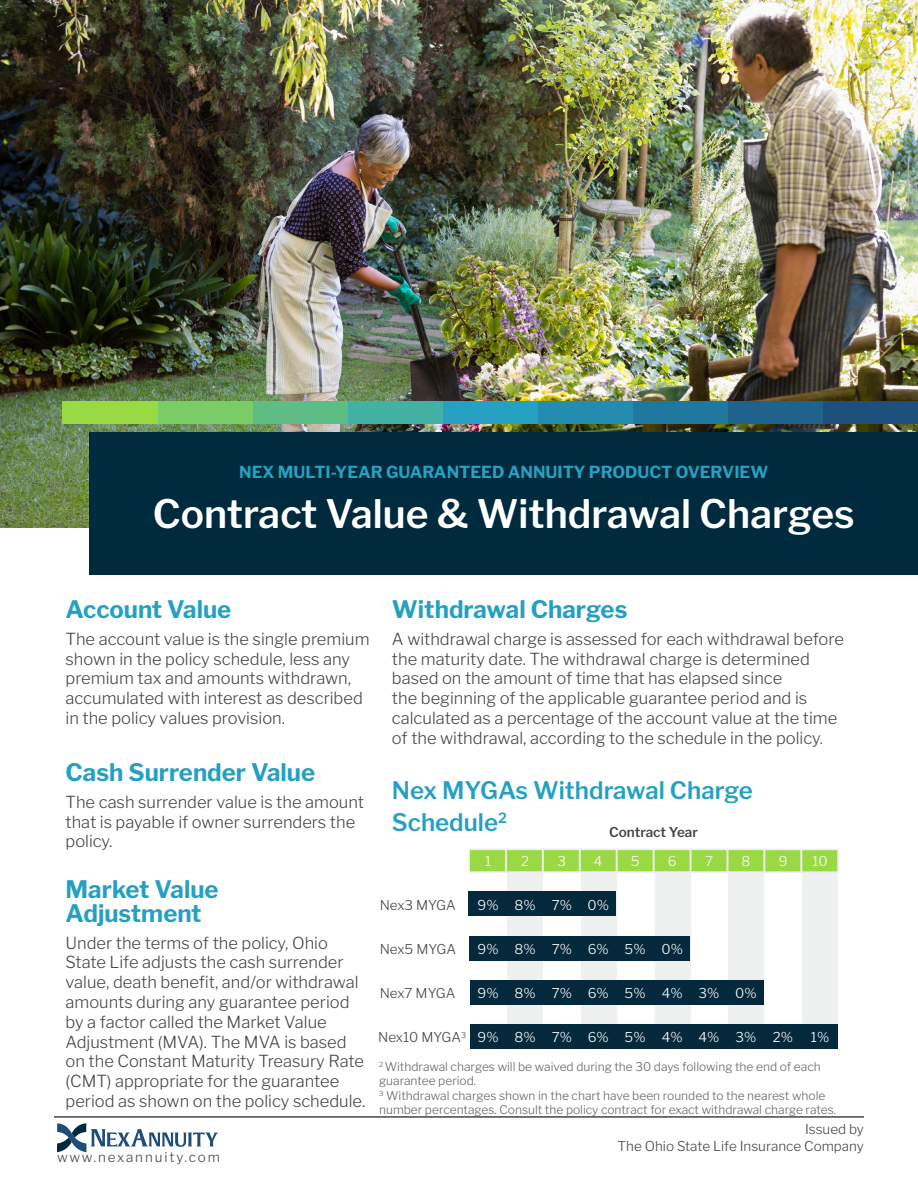
<style>
.page{position:relative;width:918px;height:1188px;background:#fff}
.page>*{position:absolute;margin:0;border:0;box-sizing:border-box;transform-origin:0 0}
.t1{font:600 39px "Libre Franklin";color:#fff}
.t2{font:700 24px/24px "Libre Franklin";color:#25a0c3}
.t3{font:600 24px/32.4px "Libre Franklin";color:#25a0c3}
.t4{font:300 16.5px/19.8px "Libre Franklin";color:#454646}
.t5{font:700 16.5px "Libre Franklin";color:#26a1c2}
.t6{font:300 13.5px/16.2px "Libre Franklin";color:#454646;text-align:right}
.t7{font:300 13.5px "Libre Franklin";color:#fff}
.t8{font:300 13.5px "Libre Franklin";letter-spacing:.14em;color:#454646}
.t9{font:600 13.5px "Libre Franklin";color:#454646}
.t10{font:300 12px/14.4px "Libre Franklin";color:#666}
</style>
<div class="page">
<hr style="left:54px;top:1116px;width:810px;height:2px;background:#454646">
<svg style="left:57px;top:1123px;width:161px;height:29px"></svg>
<img style="left:0;top:0;width:918px;height:527px">
<div style="left:89px;top:432px;width:829px;height:142px;background:#002a3d"></div>
<div style="left:802px;top:850px;width:36px;height:198px;background:#eff0f0"></div>
<div style="left:728px;top:850px;width:36px;height:198px;background:#eff0f0"></div>
<div style="left:655px;top:850px;width:35px;height:198px;background:#eff0f0"></div>
<div style="left:581px;top:850px;width:36px;height:198px;background:#eff0f0"></div>
<div style="left:507px;top:850px;width:36px;height:198px;background:#eff0f0"></div>
<div style="left:468px;top:849px;width:38px;height:24px;background:#99da44;border:2px solid #eee"></div>
<div style="left:505px;top:849px;width:38px;height:24px;background:#99da44;border:2px solid #eee"></div>
<div style="left:542px;top:849px;width:38px;height:24px;background:#99da44;border:2px solid #eee"></div>
<div style="left:579px;top:849px;width:38px;height:24px;background:#99da44;border:2px solid #eee"></div>
<div style="left:616px;top:849px;width:38px;height:24px;background:#99da44;border:2px solid #eee"></div>
<div style="left:653px;top:849px;width:38px;height:24px;background:#99da44;border:2px solid #eee"></div>
<div style="left:690px;top:849px;width:38px;height:24px;background:#99da44;border:2px solid #eee"></div>
<div style="left:727px;top:849px;width:38px;height:24px;background:#99da44;border:2px solid #eee"></div>
<div style="left:764px;top:849px;width:38px;height:24px;background:#99da44;border:2px solid #eee"></div>
<div style="left:801px;top:849px;width:38px;height:24px;background:#99da44;border:2px solid #eee"></div>
<div style="left:468px;top:892px;width:148px;height:24px;background:#05293c"></div>
<div style="left:470px;top:936px;width:220px;height:24px;background:#05293c"></div>
<div style="left:470px;top:980px;width:294px;height:24px;background:#05293c"></div>
<div style="left:470px;top:1024px;width:368px;height:24px;background:#05293c"></div>
<div style="left:823px;top:401px;width:95px;height:22px;background:#1c4f7a"></div>
<div style="left:728px;top:401px;width:95px;height:22px;background:#1f638c"></div>
<div style="left:633px;top:401px;width:95px;height:22px;background:#21789e"></div>
<div style="left:538px;top:401px;width:95px;height:22px;background:#248cb0"></div>
<div style="left:443px;top:401px;width:95px;height:22px;background:#26a1c2"></div>
<div style="left:348px;top:401px;width:95px;height:22px;background:#42b0a3"></div>
<div style="left:253px;top:401px;width:95px;height:22px;background:#5ebd85"></div>
<div style="left:158px;top:401px;width:95px;height:22px;background:#7acc66"></div>
<div style="left:63px;top:401px;width:95px;height:22px;background:#99da44"></div>
<p class="t5" style="left:239px;top:459px;width:531px">NEX MULTI-YEAR GUARANTEED ANNUITY PRODUCT OVERVIEW</p>
<h1 class="t1" style="left:153px;top:483px;width:703px">Contract Value &amp; Withdrawal Charges</h1>
<h2 class="t2" style="left:66px;top:595px;width:167px">Account Value</h2>
<p class="t4" style="left:66px;top:627px;width:306px">The account value is the single premium shown in the policy schedule, less any premium tax and amounts withdrawn, accumulated with interest as described in the policy values provision.</p>
<h2 class="t2" style="left:66px;top:758px;width:251px">Cash Surrender Value</h2>
<p class="t4" style="left:66px;top:790px;width:300px">The cash surrender value is the amount that is payable if owner surrenders the policy.</p>
<h2 class="t2" style="left:66px;top:875px;width:155px">Market Value<br>Adjustment</h2>
<p class="t4" style="left:66px;top:931px;width:301px">Under the terms of the policy, Ohio State Life adjusts the cash surrender value, death benefit, and/or withdrawal amounts during any guarantee period by a factor called the Market Value Adjustment (MVA). The MVA is based on the Constant Maturity Treasury Rate (CMT) appropriate for the guarantee period as shown on the policy schedule.</p>
<p class="t8" style="left:57px;top:1146px;width:164px">www.nexannuity.com</p>
<h2 class="t2" style="left:392px;top:595px;width:237px">Withdrawal Charges</h2>
<p class="t4" style="left:392px;top:627px;width:453px">A withdrawal charge is assessed for each withdrawal before the maturity date. The withdrawal charge is determined based on the amount of time that has elapsed since<br>the beginning of the applicable guarantee period and is calculated as a percentage of the account value at the time of the withdrawal, according to the schedule in the policy.</p>
<h2 class="t3" style="left:392px;top:772px;width:363px">Nex MYGAs Withdrawal Charge<br>Schedule<sup>2</sup></h2>
<p class="t9" style="left:609px;top:822px;width:90px">Contract Year</p>
<p class="t7" style="left:485px;top:851px;width:8px">1</p>
<p class="t7" style="left:521px;top:851px;width:9px">2</p>
<p class="t7" style="left:558px;top:851px;width:10px">3</p>
<p class="t7" style="left:594px;top:851px;width:10px">4</p>
<p class="t7" style="left:631px;top:851px;width:10px">5</p>
<p class="t7" style="left:668px;top:851px;width:10px">6</p>
<p class="t7" style="left:705px;top:851px;width:10px">7</p>
<p class="t7" style="left:742px;top:851px;width:10px">8</p>
<p class="t7" style="left:779px;top:851px;width:10px">9</p>
<p class="t7" style="left:812px;top:850px;width:17px">10</p>
<p class="t6" style="left:380px;top:896px;width:78px">Nex3 MYGA</p>
<p class="t6" style="left:380px;top:940px;width:78px">Nex5 MYGA</p>
<p class="t6" style="left:380px;top:984px;width:77px">Nex7 MYGA</p>
<p class="t6" style="left:378px;top:1028px;width:89px">Nex10 MYGA<sup>3</sup></p>
<p class="t7" style="left:478px;top:895px;width:133px">9% 8% 7% 0%</p>
<p class="t7" style="left:478px;top:939px;width:207px">9% 8% 7% 6% 5% 0%</p>
<p class="t7" style="left:478px;top:983px;width:281px">9% 8% 7% 6% 5% 4% 3% 0%</p>
<p class="t7" style="left:478px;top:1027px;width:317px">9% 8% 7% 6% 5% 4% 4% 3% 2%</p>
<p class="t7" style="left:811px;top:1027px;width:20px">1%</p>
<p class="t10" style="left:379px;top:1058px;width:459px"><sup>2</sup> Withdrawal charges will be waived during the 30 days following the end of each guarantee period.<br><sup>3</sup> Withdrawal charges shown in the chart have been rounded to the nearest whole number percentages. Consult the policy contract for exact withdrawal charge rates.</p>
<p class="t6" style="left:618px;top:1120px;width:248px">Issued by<br>The Ohio State Life Insurance Company</p>
</div>
